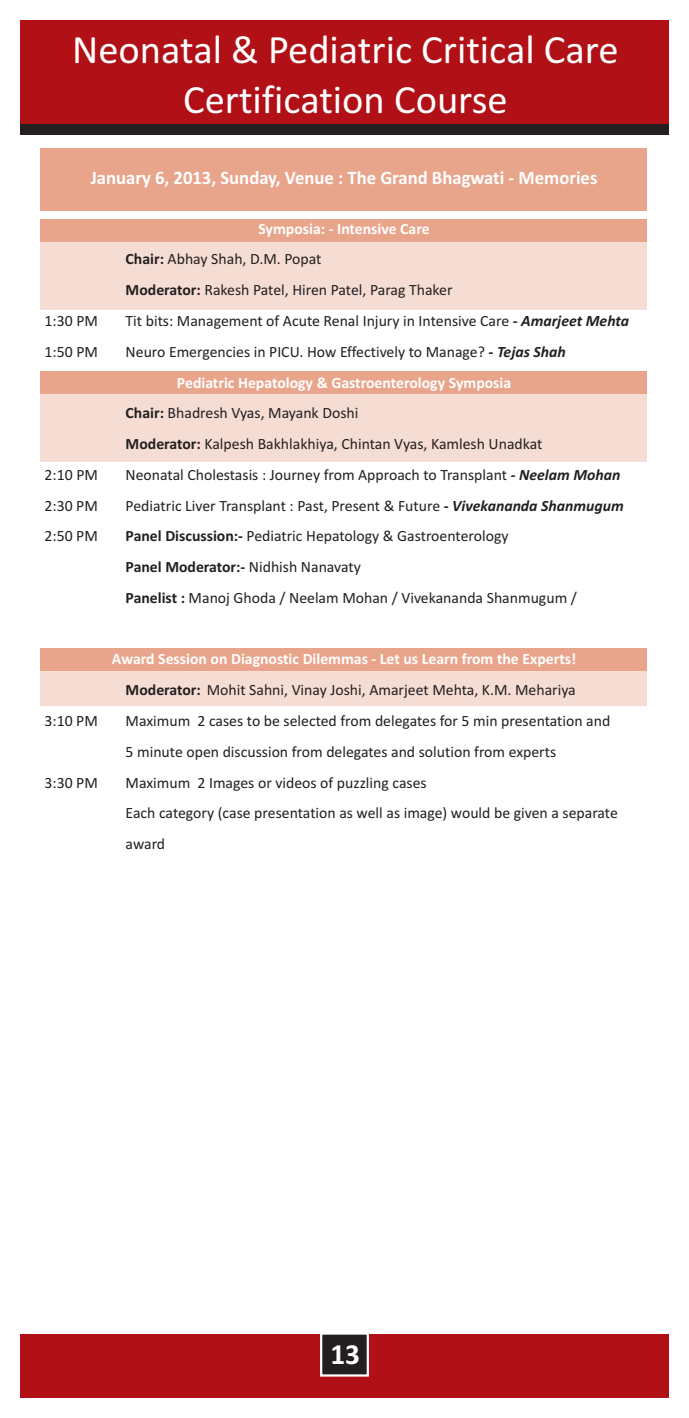
<style>
.page{position:relative;width:689px;height:1418px;background:#fff}
.page>*{position:absolute;margin:0;border:0;box-sizing:border-box;transform-origin:0 0}
.t1{font:40.5px/49.5px "Calibri";color:#fff;text-align:center}
.t2{font:700 29.25px "Calibri";color:#fff}
.t3{font:700 19.12px "Calibri";color:#fff}
.t4{font:15.75px/30.8px "Calibri";color:#231f20}
.t5{font:700 15.75px "Calibri";color:#fff}
.s1{font-weight:700}
.s2{font-weight:700;font-style:italic}
</style>
<div class="page">
<div style="left:20px;top:1334px;width:648px;height:63px;background:#b11116"></div>
<div style="left:20px;top:20px;width:648px;height:115px;background:#231f20"></div>
<div style="left:20px;top:20px;width:648px;height:104px;background:#b11116"></div>
<div style="left:40px;top:148px;width:607px;height:62px;background:#e8a58b"></div>
<div style="left:40px;top:219px;width:607px;height:23px;background:#e8a58b"></div>
<div style="left:40px;top:242px;width:607px;height:68px;background:#f6ddd3"></div>
<div style="left:40px;top:371px;width:607px;height:24px;background:#e8a58b"></div>
<div style="left:40px;top:395px;width:607px;height:67px;background:#f6ddd3"></div>
<div style="left:40px;top:648px;width:607px;height:23px;background:#e8a58b"></div>
<div style="left:40px;top:671px;width:607px;height:34px;background:#f6ddd3"></div>
<svg style="left:320px;top:1334px;width:49px;height:43px;background:#454141"></svg>
<h1 class="t1" style="left:72px;top:28px;width:548px">Neonatal &amp; Pediatric Critical Care<br>Certification Course</h1>
<p class="t3" style="left:91px;top:169px;width:508px">January 6, 2013, Sunday, Venue : The Grand Bhagwati - Memories</p>
<p class="t5" style="left:258px;top:222px;width:173px">Symposia: - Intensive Care</p>
<p class="t4" style="left:126px;top:245px;width:328px"><span class="s1">Chair:</span> Abhay Shah, D.M. Popat<br><span class="s1">Moderator:</span> Rakesh Patel, Hiren Patel, Parag Thaker</p>
<p class="t4" style="left:45px;top:307px;width:55px">1:30 PM</p>
<p class="t4" style="left:126px;top:307px;width:505px">Tit bits: Management of Acute Renal Injury in Intensive Care <span class="s2">- Amarjeet Mehta</span></p>
<p class="t4" style="left:45px;top:337px;width:55px">1:50 PM</p>
<p class="t4" style="left:126px;top:337px;width:441px">Neuro Emergencies in PICU. How Effectively to Manage? <span class="s2">- Tejas Shah</span></p>
<p class="t5" style="left:177px;top:376px;width:336px">Pediatric Hepatology &amp; Gastroenterology Symposia</p>
<p class="t4" style="left:126px;top:399px;width:418px"><span class="s1">Chair:</span> Bhadresh Vyas, Mayank Doshi<br><span class="s1">Moderator:</span> Kalpesh Bakhlakhiya, Chintan Vyas, Kamlesh Unadkat</p>
<p class="t4" style="left:45px;top:460px;width:55px">2:10 PM</p>
<p class="t4" style="left:126px;top:460px;width:496px">Neonatal Cholestasis : Journey from Approach to Transplant <span class="s2">- Neelam Mohan</span></p>
<p class="t4" style="left:45px;top:491px;width:55px">2:30 PM</p>
<p class="t4" style="left:126px;top:491px;width:499px">Pediatric Liver Transplant : Past, Present &amp; Future <span class="s2">- Vivekananda Shanmugum</span></p>
<p class="t4" style="left:45px;top:522px;width:55px">2:50 PM</p>
<p class="t4" style="left:126px;top:522px;width:452px"><span class="s1">Panel Discussion:-</span> Pediatric Hepatology &amp; Gastroenterology<br><span class="s1">Panel Moderator:-</span> Nidhish Nanavaty<br><span class="s1">Panelist :</span> Manoj Ghoda / Neelam Mohan / Vivekananda Shanmugum /</p>
<p class="t5" style="left:112px;top:652px;width:466px">Award Session on Diagnostic Dilemmas - Let us Learn from the Experts!</p>
<p class="t4" style="left:126px;top:676px;width:451px"><span class="s1">Moderator:</span> Mohit Sahni, Vinay Joshi, Amarjeet Mehta, K.M. Mehariya</p>
<p class="t4" style="left:45px;top:706px;width:55px">3:10 PM</p>
<p class="t4" style="left:126px;top:706px;width:486px">Maximum 2 cases to be selected from delegates for 5 min presentation and<br>5 minute open discussion from delegates and solution from experts</p>
<p class="t4" style="left:45px;top:768px;width:55px">3:30 PM</p>
<p class="t4" style="left:126px;top:768px;width:493px">Maximum 2 Images or videos of puzzling cases<br>Each category (case presentation as well as image) would be given a separate award</p>
<h2 class="t2" style="left:330px;top:1341px;width:31px">13</h2>
</div>
